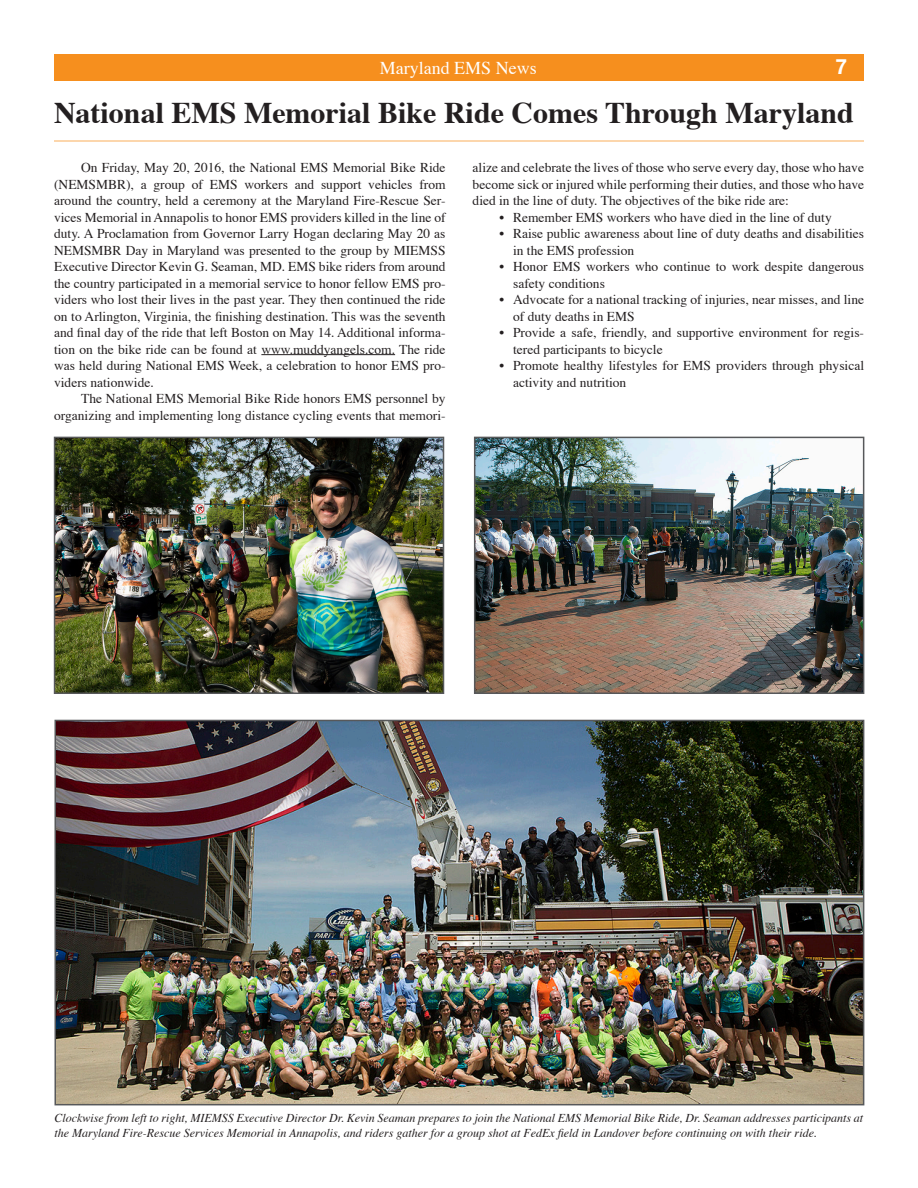
<style>
.page{position:relative;width:918px;height:1188px;background:#fff}
.page>*{position:absolute;margin:0;border:0;box-sizing:border-box;transform-origin:0 0}
.Header2{font:700 30px "Times";color:#231f20}
.t1{font:700 21px "Helvetica Neue";color:#fff}
.t2{font:18px "Times";color:#fff}
.Body_Copy{font:13.5px/16.5px "Times";color:#231f20;text-align:justify}
.Body_Bullets{font:13.5px/16.5px "Times";color:#231f20}
.Body_Copy_Table{font:italic 12px/15px "Times";color:#231f20}
</style>
<div class="page">
<div style="left:54px;top:54px;width:810px;height:27px;background:#f68f1e"></div>
<hr style="left:54px;top:140px;width:810px;height:2px;background:#fcc992">
<hr style="left:261px;top:354px;width:134px;height:1px;background:#231f20">
<img style="left:58px;top:723px;width:803px;height:379px">
<div style="left:55px;top:720px;width:809px;height:385px;border:2px solid #57585a"></div>
<img style="left:57px;top:440px;width:384px;height:251px">
<div style="left:54px;top:437px;width:390px;height:257px;border:2px solid #57585a"></div>
<img style="left:477px;top:440px;width:384px;height:251px">
<div style="left:474px;top:437px;width:390px;height:257px;border:2px solid #57585a"></div>
<h3 class="t2" style="left:380px;top:56px;width:158px">Maryland EMS News</h3>
<h2 class="t1" style="left:836px;top:54px;width:13px">7</h2>
<p class="Header2" style="left:54px;top:93px;width:801px">National EMS Memorial Bike Ride Comes Through Maryland</p>
<p class="Body_Copy" style="left:54px;top:160px;width:393px;text-indent:27px">On Friday, May 20, 2016, the National EMS Memorial Bike Ride (NEMSMBR), a group of EMS workers and support vehicles from around the country, held a ceremony at the Maryland Fire-Rescue Ser&shy;vices Memorial in Annapolis to honor EMS providers killed in the line of duty. A Proclamation from Governor Larry Hogan declaring May 20 as NEMSMBR Day in Maryland was presented to the group by MIEMSS Executive Director Kevin G. Seaman, MD. EMS bike riders from around the country participated in a memorial service to honor fellow EMS pro&shy;viders who lost their lives in the past year. They then continued the ride on to Arlington, Virginia, the finishing destination. This was the seventh and final day of the ride that left Boston on May 14. Additional informa&shy;tion on the bike ride can be found at www.muddyangels.com. The ride was held during National EMS Week, a celebration to honor EMS pro&shy;viders nationwide.</p>
<p class="Body_Copy" style="left:54px;top:391px;width:393px;text-align:right">The National EMS Memorial Bike Ride honors EMS personnel by organizing and implementing long distance cycling events that memori-</p>
<p class="Body_Copy" style="left:473px;top:160px;width:393px">alize and celebrate the lives of those who serve every day, those who have become sick or injured while performing their duties, and those who have died in the line of duty. The objectives of the bike ride are:</p>
<p class="Body_Bullets" style="left:500px;top:210px;width:334px">• Remember EMS workers who have died in the line of duty</p>
<p class="Body_Bullets" style="left:513px;top:226px;width:352px;text-indent:-14px">• Raise public awareness about line of duty deaths and disabilities in the EMS profession</p>
<p class="Body_Bullets" style="left:513px;top:259px;width:352px;text-indent:-14px">• Honor EMS workers who continue to work despite dangerous safety conditions</p>
<p class="Body_Bullets" style="left:513px;top:292px;width:353px;text-indent:-14px">• Advocate for a national tracking of injuries, near misses, and line of duty deaths in EMS</p>
<p class="Body_Bullets" style="left:513px;top:325px;width:352px;text-indent:-14px">• Provide a safe, friendly, and supportive environment for regis&shy;tered participants to bicycle</p>
<p class="Body_Bullets" style="left:513px;top:358px;width:352px;text-indent:-14px">• Promote healthy lifestyles for EMS providers through physical activity and nutrition</p>
<p class="Body_Copy_Table" style="left:55px;top:1112px;width:810px">Clockwise from left to right, MIEMSS Executive Director Dr. Kevin Seaman prepares to join the National EMS Memorial Bike Ride, Dr. Seaman addresses participants at the Maryland Fire-Rescue Services Memorial in Annapolis, and riders gather for a group shot at FedEx field in Landover before continuing on with their ride.</p>
</div>
